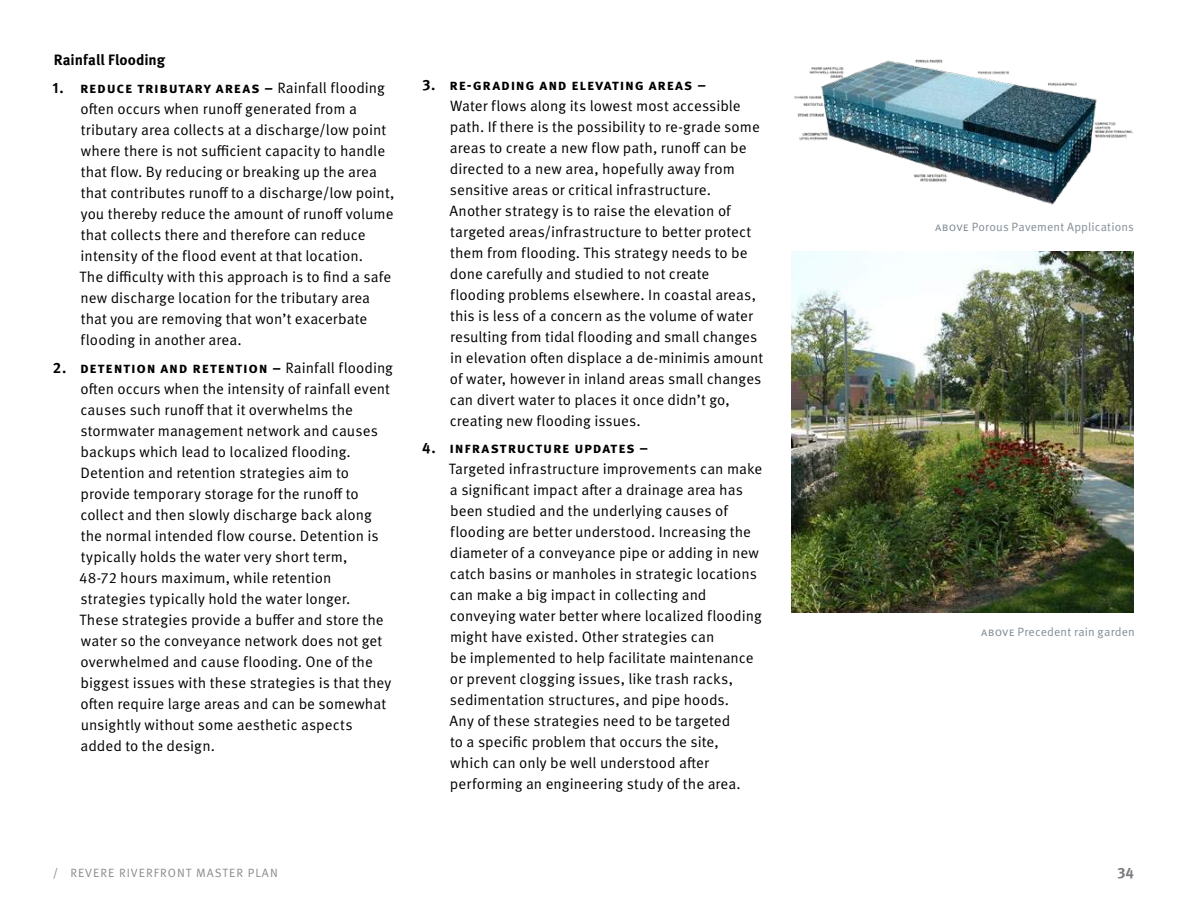
<style>
.page{position:relative;width:1188px;height:918px;background:#fff}
.page>*{position:absolute;margin:0;border:0;box-sizing:border-box;transform-origin:0 0}
.t1{font:15px/21px "Meta OT Norm";color:#000}
.t2{font:700 15px "Meta OT";letter-spacing:.055em;color:#000}
.t3{font:700 15px "Meta OT";color:#7c7c81}
.t4{font:12px "Meta OT Norm";letter-spacing:.015em;color:#828c95}
.t5{font:12px "Meta OT Norm";letter-spacing:.085em;color:#8a8a8d}
.s1{font-family:"Meta OT Norm";font-weight:400}
</style>
<div class="page">
<img style="left:794px;top:59px;width:339px;height:146px">
<img style="left:792px;top:251px;width:341px;height:361px">
<p class="t2" style="left:54px;top:51px;width:113px">Rainfall Flooding</p>
<p class="t2" style="left:52px;top:78px;width:334px">1. reduce tributary areas – <span class="s1">Rainfall flooding</span></p>
<p class="t1" style="left:79px;top:99px;width:317px">often occurs when runoff generated from a tributary area collects at a discharge/low point where there is not sufficient capacity to handle that flow. By reducing or breaking up the area that contributes runoff to a discharge/low point, you thereby reduce the amount of runoff volume that collects there and therefore can reduce intensity of the flood event at that location.<br>The difficulty with this approach is to find a safe new discharge location for the tributary area that you are removing that won’t exacerbate flooding in another area.</p>
<p class="t2" style="left:53px;top:358px;width:342px">2. detention and retention – <span class="s1">Rainfall flooding</span></p>
<p class="t1" style="left:79px;top:378px;width:314px">often occurs when the intensity of rainfall event causes such runoff that it overwhelms the stormwater management network and causes backups which lead to localized flooding.<br>Detention and retention strategies aim to provide temporary storage for the runoff to collect and then slowly discharge back along the normal intended flow course. Detention is typically holds the water very short term,<br>48-72 hours maximum, while retention strategies typically hold the water longer.<br>These strategies provide a buffer and store the water so the conveyance network does not get overwhelmed and cause flooding. One of the biggest issues with these strategies is that they often require large areas and can be somewhat unsightly without some aesthetic aspects added to the design.</p>
<p class="t2" style="left:423px;top:75px;width:285px">3. re-grading and elevating areas –</p>
<p class="t1" style="left:450px;top:95px;width:315px">Water flows along its lowest most accessible path. If there is the possibility to re-grade some areas to create a new flow path, runoff can be directed to a new area, hopefully away from sensitive areas or critical infrastructure.<br>Another strategy is to raise the elevation of targeted areas/infrastructure to better protect them from flooding. This strategy needs to be done carefully and studied to not create flooding problems elsewhere. In coastal areas, this is less of a concern as the volume of water resulting from tidal flooding and small changes in elevation often displace a de-minimis amount of water, however in inland areas small changes can divert water to places it once didn’t go, creating new flooding issues.</p>
<p class="t2" style="left:422px;top:439px;width:228px">4. infrastructure updates –</p>
<p class="t1" style="left:449px;top:459px;width:315px">Targeted infrastructure improvements can make a significant impact after a drainage area has been studied and the underlying causes of flooding are better understood. Increasing the diameter of a conveyance pipe or adding in new catch basins or manholes in strategic locations can make a big impact in collecting and conveying water better where localized flooding might have existed. Other strategies can<br>be implemented to help facilitate maintenance or prevent clogging issues, like trash racks, sedimentation structures, and pipe hoods.<br>Any of these strategies need to be targeted<br>to a specific problem that occurs the site,<br>which can only be well understood after performing an engineering study of the area.</p>
<p class="t4" style="left:935px;top:219px;width:200px">above Porous Pavement Applications</p>
<p class="t4" style="left:981px;top:625px;width:155px">above Precedent rain garden</p>
<p class="t5" style="left:53px;top:865px;width:226px">/ revere riverfront master plan</p>
<p class="t3" style="left:1117px;top:863px;width:18px">34</p>
</div>
